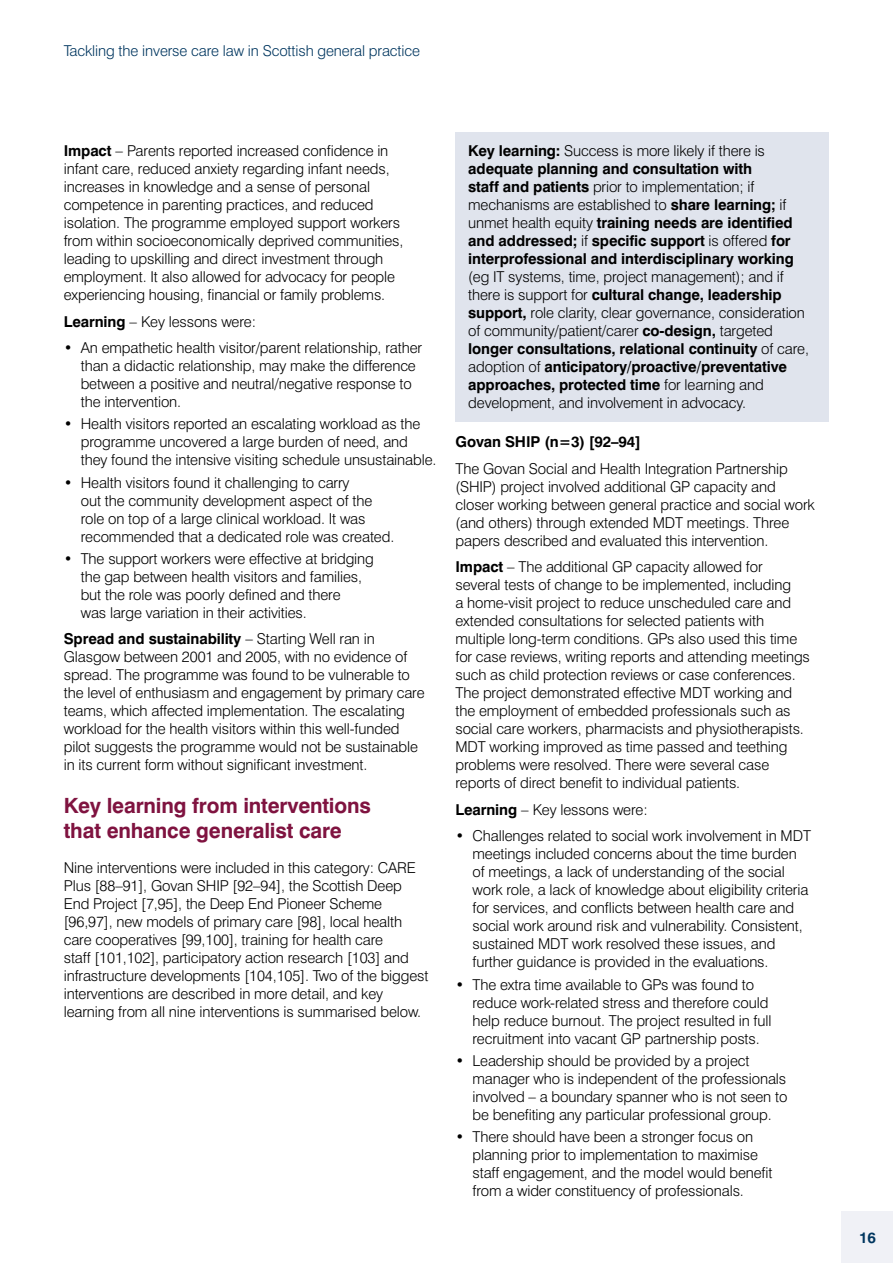
<style>
.page{position:relative;width:893px;height:1263px;background:#fff}
.page>*{position:absolute;margin:0;border:0;box-sizing:border-box;transform-origin:0 0}
.SUB_HEADER{font:700 21px/25.2px "Swiss 721";letter-spacing:-.01em;color:#7f1340}
.BODY{font:300 15px/18px "Swiss 721";letter-spacing:-.01em;color:#000}
.Boxed{font:700 15px/18px "Swiss 721";letter-spacing:-.01em;color:#000}
.t1{font:300 15px "Swiss 721";letter-spacing:-.01em;color:#00365f}
.Header_4{font:700 15px "Swiss 721";letter-spacing:-.01em;color:#000}
.t2{font:700 15px "Swiss 721";color:#00365f}
.s1{font-weight:700}
.s2{font-weight:300}
</style>
<div class="page">
<div style="left:455px;top:132px;width:374px;height:290px;background:#e0e4ed"></div>
<div style="left:842px;top:1212px;width:51px;height:51px;background:#f0f1f6"></div>
<p class="t1" style="left:64px;top:42px;width:358px">Tackling the inverse care law in Scottish general practice</p>
<p class="BODY" style="left:64px;top:142px;width:341px"><span class="s1">Impact</span> – Parents reported increased confidence in infant care, reduced anxiety regarding infant needs, increases in knowledge and a sense of personal competence in parenting practices, and reduced isolation. The programme employed support workers from within socioeconomically deprived communities, leading to upskilling and direct investment through employment. It also allowed for advocacy for people experiencing housing, financial or family problems.</p>
<p class="BODY" style="left:64px;top:312px;width:194px"><span class="s1">Learning</span> – Key lessons were:</p>
<p class="BODY" style="left:81px;top:339px;width:343px;text-indent:-17px">• An empathetic health visitor/parent relationship, rather than a didactic relationship, may make the difference between a positive and neutral/negative response to the intervention.</p>
<p class="BODY" style="left:81px;top:415px;width:357px;text-indent:-17px">• Health visitors reported an escalating workload as the programme uncovered a large burden of need, and they found the intensive visiting schedule unsustainable.</p>
<p class="BODY" style="left:81px;top:473px;width:315px;text-indent:-17px">• Health visitors found it challenging to carry<br>out the community development aspect of the role on top of a large clinical workload. It was recommended that a dedicated role was created.</p>
<p class="BODY" style="left:81px;top:549px;width:295px;text-indent:-17px">• The support workers were effective at bridging the gap between health visitors and families, but the role was poorly defined and there<br>was large variation in their activities.</p>
<p class="BODY" style="left:64px;top:630px;width:362px"><span class="s1">Spread and sustainability</span> – Starting Well ran in Glasgow between 2001 and 2005, with no evidence of spread. The programme was found to be vulnerable to the level of enthusiasm and engagement by primary care teams, which affected implementation. The escalating workload for the health visitors within this well-funded pilot suggests the programme would not be sustainable in its current form without significant investment.</p>
<h3 class="SUB_HEADER" style="left:64px;top:792px;width:309px">Key learning from interventions that enhance generalist care</h3>
<p class="BODY" style="left:64px;top:858px;width:366px">Nine interventions were included in this category: CARE Plus [88–91], Govan SHIP [92–94], the Scottish Deep End Project [7,95], the Deep End Pioneer Scheme [96,97], new models of primary care [98], local health care cooperatives [99,100], training for health care<br>staff [101,102], participatory action research [103] and infrastructure developments [104,105]. Two of the biggest interventions are described in more detail, and key learning from all nine interventions is summarised below.</p>
<p class="Boxed" style="left:468px;top:142px;width:342px">Key learning: <span class="s2">Success is more likely if there is </span>adequate planning and consultation with<br>staff and patients <span class="s2">prior to implementation; if mechanisms are established to</span> share learning; <span class="s2">if unmet health equity</span> training needs are identified and addressed; <span class="s2">if</span> specific support <span class="s2">is offered</span> for interprofessional and interdisciplinary working <span class="s2">(eg IT systems, time, project management); and if there is support for</span> cultural change, leadership support, <span class="s2">role clarity, clear governance, consideration of community/patient/carer</span> co-design, <span class="s2">targeted </span>longer consultations, relational continuity <span class="s2">of care, adoption of</span> anticipatory/proactive/preventative approaches, protected time <span class="s2">for learning and development, and involvement in advocacy.</span></p>
<h4 class="Header_4" style="left:455px;top:433px;width:187px">Govan SHIP (n=3) [92–94]</h4>
<p class="BODY" style="left:455px;top:459px;width:361px">The Govan Social and Health Integration Partnership (SHIP) project involved additional GP capacity and closer working between general practice and social work (and others) through extended MDT meetings. Three papers described and evaluated this intervention.</p>
<p class="BODY" style="left:455px;top:558px;width:356px"><span class="s1">Impact</span> – The additional GP capacity allowed for several tests of change to be implemented, including<br>a home-visit project to reduce unscheduled care and extended consultations for selected patients with multiple long-term conditions. GPs also used this time for case reviews, writing reports and attending meetings such as child protection reviews or case conferences.<br>The project demonstrated effective MDT working and the employment of embedded professionals such as social care workers, pharmacists and physiotherapists.<br>MDT working improved as time passed and teething problems were resolved. There were several case reports of direct benefit to individual patients.</p>
<p class="BODY" style="left:455px;top:800px;width:194px"><span class="s1">Learning</span> – Key lessons were:</p>
<p class="BODY" style="left:472px;top:827px;width:340px;text-indent:-17px">• Challenges related to social work involvement in MDT meetings included concerns about the time burden of meetings, a lack of understanding of the social work role, a lack of knowledge about eligibility criteria for services, and conflicts between health care and social work around risk and vulnerability. Consistent, sustained MDT work resolved these issues, and further guidance is provided in the evaluations.</p>
<p class="BODY" style="left:472px;top:975px;width:300px;text-indent:-17px">• The extra time available to GPs was found to reduce work-related stress and therefore could help reduce burnout. The project resulted in full recruitment into vacant GP partnership posts.</p>
<p class="BODY" style="left:472px;top:1051px;width:316px;text-indent:-17px">• Leadership should be provided by a project manager who is independent of the professionals involved – a boundary spanner who is not seen to be benefiting any particular professional group.</p>
<p class="BODY" style="left:472px;top:1128px;width:301px;text-indent:-17px">• There should have been a stronger focus on planning prior to implementation to maximise staff engagement, and the model would benefit from a wider constituency of professionals.</p>
<p class="t2" style="left:859px;top:1229px;width:18px">16</p>
</div>
